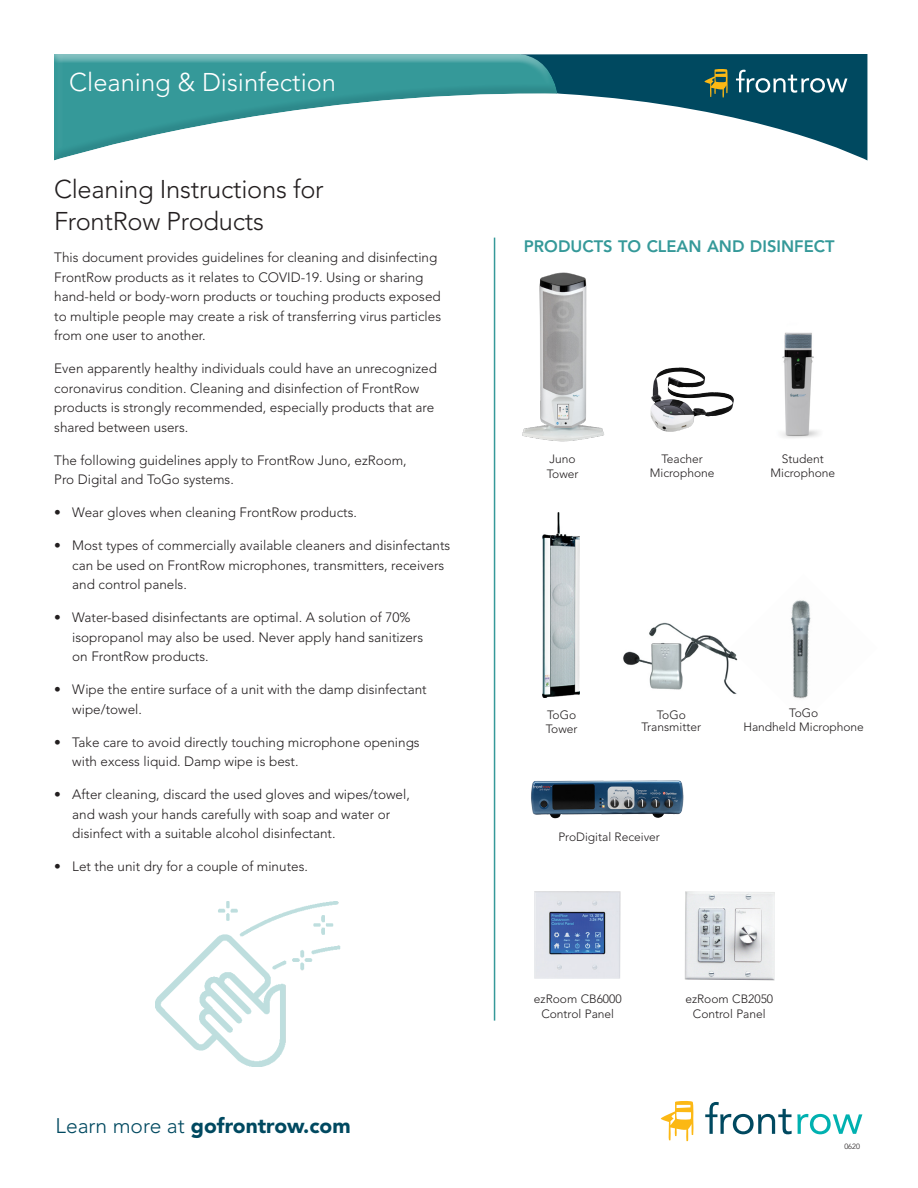
<style>
.page{position:relative;width:918px;height:1188px;background:#fff}
.page>*{position:absolute;margin:0;border:0;box-sizing:border-box;transform-origin:0 0}
.t1{font:300 25.5px/31.5px "Avenir";letter-spacing:-.01em;color:#231f20}
.t2{font:300 25.5px "Avenir";color:#fff}
.t3{font:900 21px "Avenir";color:#004960}
.t4{font:800 16.5px "Avenir";color:#359999}
.t5{font:300 13.5px/19.5px "Avenir";color:#231f20}
.t6{font:300 12px "Avenir";color:#231f20}
.t7{font:300 7.5px "Avenir";color:#231f20}
.s1{font-weight:300}
</style>
<div class="page">
<hr style="left:494px;top:238px;width:1px;height:783px;background:#359999">
<svg style="left:661px;top:1101px;width:33px;height:40px"></svg>
<svg style="left:705px;top:1102px;width:157px;height:32px"></svg>
<img style="left:522px;top:272px;width:82px;height:170px">
<div style="left:52px;top:54px;width:506px;height:95px;background:#fff;opacity:.44"></div>
<div style="left:52px;top:63px;width:506px;height:100px;background:#004960;opacity:.15"></div>
<svg style="left:521px;top:54px;width:346px;height:107px"></svg>
<img style="left:650px;top:367px;width:84px;height:65px">
<img style="left:781px;top:332px;width:38px;height:106px">
<img style="left:534px;top:891px;width:87px;height:88px">
<img style="left:685px;top:891px;width:90px;height:89px">
<img style="left:531px;top:780px;width:153px;height:39px">
<img style="left:543px;top:512px;width:37px;height:186px">
<img style="left:623px;top:622px;width:106px;height:68px">
<img style="left:729px;top:600px;width:82px;height:99px">
<img style="left:156px;top:902px;width:184px;height:165px">
<p class="t2" style="left:69px;top:68px;width:268px">Cleaning &amp; Disinfection</p>
<p class="t1" style="left:54px;top:174px;width:271px">Cleaning Instructions for<br>FrontRow Products</p>
<p class="t5" style="left:54px;top:248px;width:388px">This document provides guidelines for cleaning and disinfecting FrontRow products as it relates to COVID-19. Using or sharing hand-held or body-worn products or touching products exposed to multiple people may create a risk of transferring virus particles from one user to another.</p>
<p class="t5" style="left:54px;top:359px;width:384px">Even apparently healthy individuals could have an unrecognized coronavirus condition. Cleaning and disinfection of FrontRow products is strongly recommended, especially products that are shared between users.</p>
<p class="t5" style="left:54px;top:450px;width:354px">The following guidelines apply to FrontRow Juno, ezRoom,<br>Pro Digital and ToGo systems.</p>
<p class="t5" style="left:54px;top:503px;width:304px">• Wear gloves when cleaning FrontRow products.</p>
<p class="t5" style="left:72px;top:536px;width:380px;text-indent:-18px">• Most types of commercially available cleaners and disinfectants can be used on FrontRow microphones, transmitters, receivers and control panels.</p>
<p class="t5" style="left:72px;top:608px;width:352px;text-indent:-18px">• Water-based disinfectants are optimal. A solution of 70% isopropanol may also be used. Never apply hand sanitizers on FrontRow products.</p>
<p class="t5" style="left:72px;top:680px;width:356px;text-indent:-18px">• Wipe the entire surface of a unit with the damp disinfectant wipe/towel.</p>
<p class="t5" style="left:72px;top:732px;width:349px;text-indent:-18px">• Take care to avoid directly touching microphone openings with excess liquid. Damp wipe is best.</p>
<p class="t5" style="left:72px;top:785px;width:339px;text-indent:-18px">• After cleaning, discard the used gloves and wipes/towel, and wash your hands carefully with soap and water or disinfect with a suitable alcohol disinfectant.</p>
<p class="t5" style="left:54px;top:857px;width:255px">• Let the unit dry for a couple of minutes.</p>
<p class="t3" style="left:56px;top:1113px;width:297px"><span class="s1">Learn more at</span> gofrontrow.com</p>
<p class="t4" style="left:524px;top:236px;width:312px">PRODUCTS TO CLEAN AND DISINFECT</p>
<p class="t6" style="left:550px;top:452px;width:28px">Juno</p>
<p class="t6" style="left:547px;top:467px;width:33px">Tower</p>
<p class="t6" style="left:661px;top:452px;width:43px">Teacher</p>
<p class="t6" style="left:650px;top:466px;width:66px">Microphone</p>
<p class="t6" style="left:782px;top:452px;width:44px">Student</p>
<p class="t6" style="left:770px;top:466px;width:66px">Microphone</p>
<p class="t6" style="left:547px;top:708px;width:31px">ToGo</p>
<p class="t6" style="left:546px;top:722px;width:33px">Tower</p>
<p class="t6" style="left:657px;top:707px;width:31px">ToGo</p>
<p class="t6" style="left:641px;top:720px;width:61px">Transmitter</p>
<p class="t6" style="left:558px;top:830px;width:103px">ProDigital Receiver</p>
<p class="t6" style="left:789px;top:706px;width:31px">ToGo</p>
<p class="t6" style="left:743px;top:720px;width:122px">Handheld Microphone</p>
<p class="t6" style="left:534px;top:991px;width:89px">ezRoom CB6000</p>
<p class="t6" style="left:541px;top:1007px;width:74px">Control Panel</p>
<p class="t6" style="left:685px;top:991px;width:89px">ezRoom CB2050</p>
<p class="t6" style="left:693px;top:1007px;width:74px">Control Panel</p>
<p class="t7" style="left:844px;top:1142px;width:17px">0620</p>
</div>
